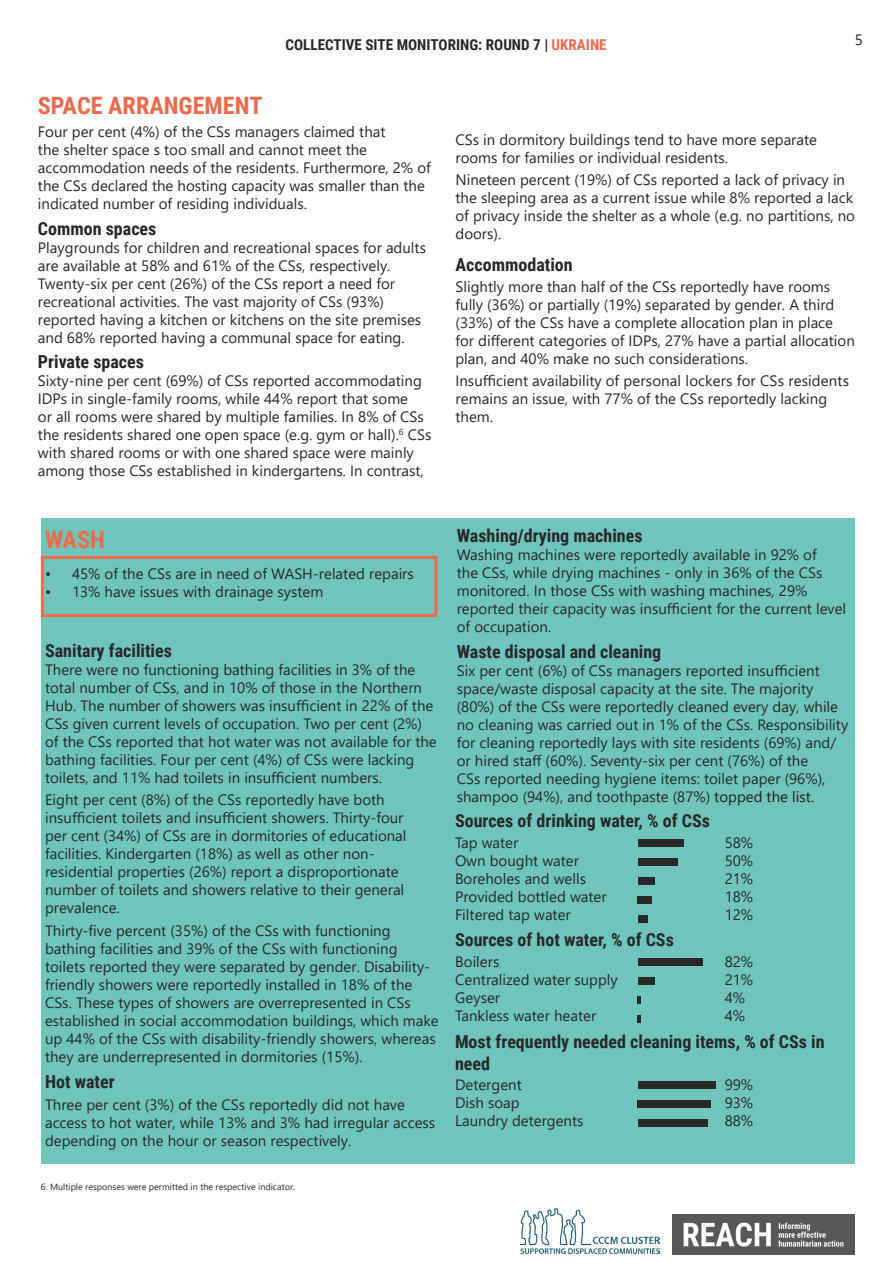
<style>
.page{position:relative;width:893px;height:1263px;background:#fff}
.page>*{position:absolute;margin:0;border:0;box-sizing:border-box;transform-origin:0 0}
.t1{font:105px "Chartwell Bars Vertical";color:#282828}
.Content_Header{font:700 24px "Roboto Condensed";color:#ed6b4d}
.Content_Subtitle{font:700 18px/21.6px "Roboto Condensed";color:#282828}
.Content_Subtitle-2{font:15px/18px "Segoe UI";color:#282828}
.t2{font:700 15px "Roboto Condensed";color:#282828}
.t3{font:15px "Segoe UI";color:#231f20}
.t4{font:9px "Segoe UI";color:#282828}
.s1{color:#ed6b4d}
.s2{color:#231f20}
</style>
<div class="page">
<img style="left:672px;top:1214px;width:183px;height:40px">
<img style="left:520px;top:1209px;width:140px;height:45px">
<div style="left:41px;top:519px;width:814px;height:645px;background:#6fc5bc"></div>
<div style="left:41px;top:556px;width:396px;height:61px;border:3px solid #ed6b4d"></div>
<p class="t2" style="left:286px;top:34px;width:323px">COLLECTIVE SITE MONITORING: ROUND 7 | <span class="s1">UKRAINE</span></p>
<p class="t3" style="left:855px;top:26px;width:10px">5</p>
<p class="Content_Header" style="left:38px;top:89px;width:226px">SPACE ARRANGEMENT</p>
<p class="Content_Subtitle-2" style="left:38px;top:121px;width:394px">Four per cent (4%) of the CSs managers claimed that<br>the shelter space s too small and cannot meet the accommodation needs of the residents. Furthermore, 2% of the CSs declared the hosting capacity was smaller than the indicated number of residing individuals.</p>
<p class="Content_Subtitle" style="left:38px;top:217px;width:120px">Common spaces</p>
<p class="Content_Subtitle-2" style="left:38px;top:237px;width:390px">Playgrounds for children and recreational spaces for adults are available at 58% and 61% of the CSs, respectively.<br>Twenty-six per cent (26%) of the CSs report a need for recreational activities. The vast majority of CSs (93%) reported having a kitchen or kitchens on the site premises and 68% reported having a communal space for eating.</p>
<p class="Content_Subtitle" style="left:38px;top:351px;width:108px">Private spaces</p>
<p class="Content_Subtitle-2" style="left:38px;top:371px;width:395px">Sixty-nine per cent (69%) of CSs reported accommodating IDPs in single-family rooms, while 44% report that some<br>or all rooms were shared by multiple families. In 8% of CSs the residents shared one open space (e.g. gym or hall).<sup>6</sup> CSs with shared rooms or with one shared space were mainly among those CSs established in kindergartens. In contrast,</p>
<p class="Content_Subtitle-2" style="left:455px;top:129px;width:363px">CSs in dormitory buildings tend to have more separate rooms for families or individual residents.</p>
<p class="Content_Subtitle-2" style="left:455px;top:169px;width:401px">Nineteen percent (19%) of CSs reported a lack of privacy in the sleeping area as a current issue while 8% reported a lack of privacy inside the shelter as a whole (e.g. no partitions, no doors).</p>
<p class="Content_Subtitle" style="left:455px;top:253px;width:119px">Accommodation</p>
<p class="Content_Subtitle-2" style="left:455px;top:276px;width:401px">Slightly more than half of the CSs reportedly have rooms fully (36%) or partially (19%) separated by gender. A third (33%) of the CSs have a complete allocation plan in place for different categories of IDPs, 27% have a partial allocation plan, and 40% make no such considerations.</p>
<p class="Content_Subtitle-2" style="left:455px;top:370px;width:395px">Insufficient availability of personal lockers for CSs residents remains an issue, with 77% of the CSs reportedly lacking them.</p>
<p class="Content_Header" style="left:45px;top:523px;width:61px">WASH</p>
<p class="Content_Subtitle-2" style="left:45px;top:563px;width:370px">• 45% of the CSs are in need of WASH-related repairs</p>
<p class="Content_Subtitle-2" style="left:45px;top:581px;width:280px">• 13% have issues with drainage system</p>
<p class="Content_Subtitle" style="left:45px;top:639px;width:128px">Sanitary facilities</p>
<p class="Content_Subtitle-2" style="left:45px;top:659px;width:393px">There were no functioning bathing facilities in 3% of the total number of CSs, and in 10% of those in the Northern Hub. The number of showers was insufficient in 22% of the CSs given current levels of occupation. Two per cent (2%) of the CSs reported that hot water was not available for the bathing facilities. Four per cent (4%) of CSs were lacking toilets, and 11% had toilets in insufficient numbers.</p>
<p class="Content_Subtitle-2" style="left:45px;top:790px;width:363px">Eight per cent (8%) of the CSs reportedly have both insufficient toilets and insufficient showers. Thirty-four per cent (34%) of CSs are in dormitories of educational facilities. Kindergarten (18%) as well as other non&shy;residential properties (26%) report a disproportionate number of toilets and showers relative to their general prevalence.</p>
<p class="Content_Subtitle-2" style="left:45px;top:920px;width:395px">Thirty-five percent (35%) of the CSs with functioning bathing facilities and 39% of the CSs with functioning toilets reported they were separated by gender. Disability&shy;friendly showers were reportedly installed in 18% of the CSs. These types of showers are overrepresented in CSs established in social accommodation buildings, which make up 44% of the CSs with disability-friendly showers, whereas they are underrepresented in dormitories (15%).</p>
<p class="Content_Subtitle" style="left:45px;top:1070px;width:71px">Hot water</p>
<p class="Content_Subtitle-2" style="left:45px;top:1094px;width:392px">Three per cent (3%) of the CSs reportedly did not have access to hot water, while 13% and 3% had irregular access depending on the hour or season respectively.</p>
<p class="t4" style="left:41px;top:1178px;width:256px">6. Multiple responses were permitted in the respective indicator.</p>
<p class="Content_Subtitle" style="left:457px;top:524px;width:187px">Washing/drying machines</p>
<p class="Content_Subtitle-2" style="left:457px;top:544px;width:391px">Washing machines were reportedly available in 92% of<br>the CSs, while drying machines - only in 36% of the CSs monitored. In those CSs with washing machines, 29% reported their capacity was insufficient for the current level of occupation.</p>
<p class="Content_Subtitle" style="left:457px;top:640px;width:206px">Waste disposal and cleaning</p>
<p class="Content_Subtitle-2" style="left:457px;top:660px;width:393px">Six per cent (6%) of CSs managers reported insufficient space/waste disposal capacity at the site. The majority (80%) of the CSs were reportedly cleaned every day, while no cleaning was carried out in 1% of the CSs. Responsibility for cleaning reportedly lays with site residents (69%) and/ or hired staff (60%). Seventy-six per cent (76%) of the<br>CSs reported needing hygiene items: toilet paper (96%), shampoo (94%), and toothpaste (87%) <span class="s2">topped the list.</span></p>
<p class="t1" style="left:738px;top:833px;width:197px;rotate:90deg">58+50+21+18+12 82+21+4+4</p>
<p class="Content_Subtitle-2" style="left:725px;top:832px;width:30px">58%</p>
<p class="Content_Subtitle" style="left:455px;top:809px;width:256px">Sources of drinking water, % of CSs</p>
<p class="Content_Subtitle-2" style="left:455px;top:832px;width:65px">Tap water</p>
<p class="Content_Subtitle-2" style="left:455px;top:850px;width:126px">Own bought water</p>
<p class="Content_Subtitle-2" style="left:455px;top:868px;width:133px">Boreholes and wells</p>
<p class="Content_Subtitle-2" style="left:455px;top:886px;width:153px">Provided bottled water</p>
<p class="Content_Subtitle-2" style="left:455px;top:904px;width:117px">Filtered tap water</p>
<p class="Content_Subtitle-2" style="left:725px;top:850px;width:30px">50%</p>
<p class="Content_Subtitle-2" style="left:725px;top:868px;width:30px">21%</p>
<p class="Content_Subtitle-2" style="left:725px;top:886px;width:30px">18%</p>
<p class="Content_Subtitle-2" style="left:725px;top:904px;width:30px">12%</p>
<p class="Content_Subtitle" style="left:455px;top:928px;width:220px">Sources of hot water, % of CSs</p>
<p class="Content_Subtitle-2" style="left:455px;top:951px;width:46px">Boilers</p>
<p class="Content_Subtitle-2" style="left:455px;top:969px;width:164px">Centralized water supply</p>
<p class="Content_Subtitle-2" style="left:455px;top:987px;width:46px">Geyser</p>
<p class="Content_Subtitle-2" style="left:455px;top:1005px;width:142px">Tankless water heater</p>
<p class="Content_Subtitle-2" style="left:725px;top:951px;width:30px">82%</p>
<p class="Content_Subtitle-2" style="left:725px;top:969px;width:30px">21%</p>
<p class="Content_Subtitle-2" style="left:725px;top:987px;width:22px">4%</p>
<p class="Content_Subtitle-2" style="left:725px;top:1005px;width:22px">4%</p>
<p class="Content_Subtitle" style="left:455px;top:1030px;width:371px">Most frequently needed cleaning items, % of CSs in need</p>
<p class="Content_Subtitle-2" style="left:455px;top:1074px;width:68px">Detergent</p>
<p class="Content_Subtitle-2" style="left:455px;top:1092px;width:66px">Dish soap</p>
<p class="Content_Subtitle-2" style="left:455px;top:1110px;width:130px">Laundry detergents</p>
<p class="t1" style="left:738px;top:1076px;width:59px;rotate:90deg">99+93+88</p>
<p class="Content_Subtitle-2" style="left:725px;top:1074px;width:30px">99%</p>
<p class="Content_Subtitle-2" style="left:725px;top:1092px;width:30px">93%</p>
<p class="Content_Subtitle-2" style="left:725px;top:1110px;width:30px">88%</p>
</div>
